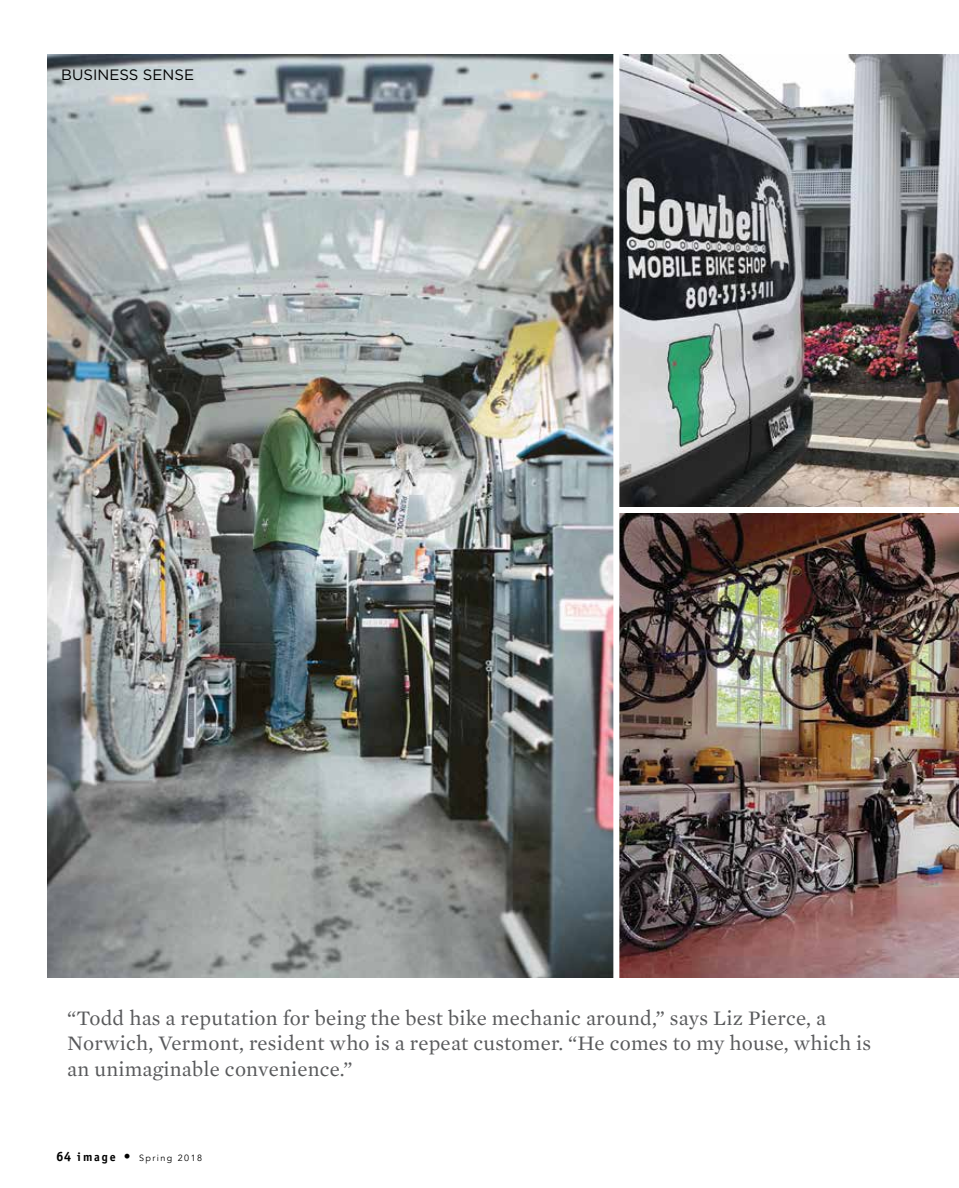
<style>
.page{position:relative;width:959px;height:1188px;background:#fff}
.page>*{position:absolute;margin:0;border:0;box-sizing:border-box;transform-origin:0 0}
.t1{font:21px/25.5px "Mercury Text G1";letter-spacing:.01em;color:#58595b}
.t2{font:15px "Gotham";color:#000}
.t3{font:9px "Avenir";letter-spacing:.16em;color:#000}
.s1{font-family:"Officina Sans";font-weight:700;font-size:13.5px}
.s2{font-family:"Officina Sans";font-weight:700;font-size:12px}
</style>
<div class="page">
<img style="left:47px;top:54px;width:566px;height:924px">
<img style="left:619px;top:54px;width:339px;height:453px">
<img style="left:619px;top:513px;width:339px;height:465px">
<p class="t2" style="left:61px;top:66px;width:134px">BUSINESS SENSE</p>
<p class="t1" style="left:67px;top:1005px;width:805px">“Todd has a reputation for being the best bike mechanic around,” says Liz Pierce, a<br>Norwich, Vermont, resident who is a repeat customer. “He comes to my house, which is an unimaginable convenience.”</p>
<p class="t3" style="left:56px;top:1153px;width:147px"><span class="s1">64</span> <span class="s2">image</span> <span class="s1">•</span> Spring 2018</p>
</div>
